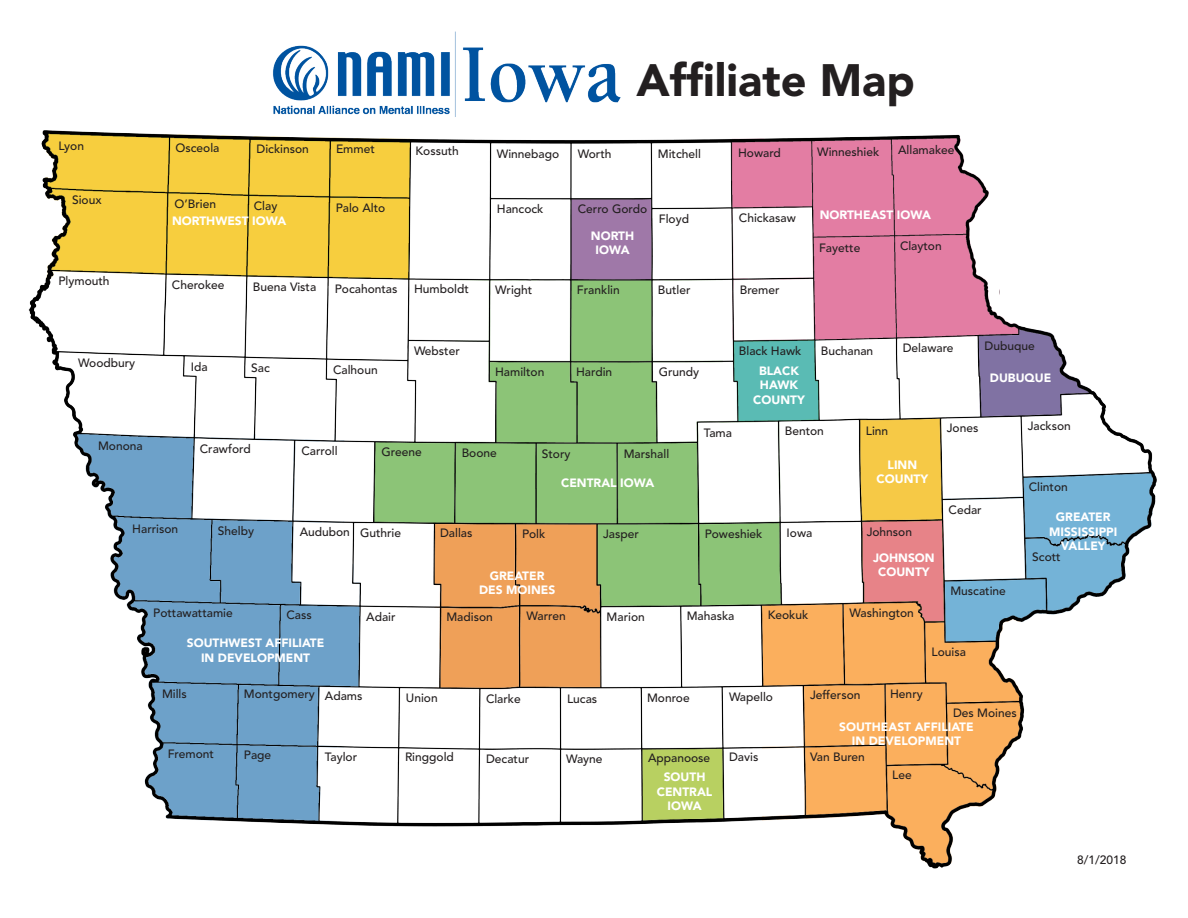
<style>
.page{position:relative;width:1188px;height:918px;background:#fff}
.page>*{position:absolute;margin:0;border:0;box-sizing:border-box;transform-origin:0 0}
.t1{font:900 45px "Avenir";color:#231f20}
.t2{font:500 12px "Avenir";color:#231f20}
.t3{font:900 12px/14.4px "Avenir";color:#fff;text-align:center}
</style>
<div class="page">
<img style="left:28px;top:130px;width:1129px;height:739px">
<img style="left:273px;top:31px;width:348px;height:86px">
<p class="t2" style="left:58px;top:136px;width:27px">Lyon</p>
<p class="t2" style="left:176px;top:137px;width:46px">Osceola</p>
<p class="t2" style="left:256px;top:139px;width:54px">Dickinson</p>
<p class="t2" style="left:336px;top:139px;width:40px">Emmet</p>
<p class="t2" style="left:416px;top:140px;width:45px">Kossuth</p>
<p class="t2" style="left:72px;top:190px;width:31px">Sioux</p>
<p class="t2" style="left:175px;top:193px;width:43px">O’Brien</p>
<p class="t2" style="left:254px;top:195px;width:25px">Clay</p>
<p class="t2" style="left:336px;top:197px;width:51px">Palo Alto</p>
<p class="t3" style="left:172px;top:214px;width:116px">NORTHWEST IOWA</p>
<p class="t2" style="left:58px;top:271px;width:53px">Plymouth</p>
<p class="t2" style="left:172px;top:274px;width:54px">Cherokee</p>
<p class="t2" style="left:253px;top:276px;width:65px">Buena Vista</p>
<p class="t2" style="left:335px;top:278px;width:64px">Pocahontas</p>
<p class="t2" style="left:414px;top:279px;width:56px">Humboldt</p>
<p class="t2" style="left:78px;top:353px;width:59px">Woodbury</p>
<p class="t2" style="left:191px;top:356px;width:18px">Ida</p>
<p class="t2" style="left:251px;top:357px;width:20px">Sac</p>
<p class="t2" style="left:333px;top:359px;width:46px">Calhoun</p>
<p class="t2" style="left:414px;top:340px;width:47px">Webster</p>
<p class="t1" style="left:636px;top:42px;width:280px">Affiliate Map</p>
<p class="t2" style="left:497px;top:143px;width:64px">Winnebago</p>
<p class="t2" style="left:578px;top:143px;width:35px">Worth</p>
<p class="t2" style="left:658px;top:143px;width:45px">Mitchell</p>
<p class="t2" style="left:738px;top:142px;width:44px">Howard</p>
<p class="t2" style="left:817px;top:141px;width:64px">Winneshiek</p>
<p class="t2" style="left:898px;top:139px;width:58px">Allamakee</p>
<p class="t2" style="left:497px;top:199px;width:48px">Hancock</p>
<p class="t2" style="left:578px;top:199px;width:71px">Cerro Gordo</p>
<p class="t2" style="left:659px;top:209px;width:32px">Floyd</p>
<p class="t2" style="left:739px;top:208px;width:58px">Chickasaw</p>
<p class="t3" style="left:820px;top:207px;width:113px">NORTHEAST IOWA</p>
<p class="t3" style="left:591px;top:228px;width:45px">NORTH</p>
<p class="t3" style="left:596px;top:242px;width:36px">IOWA</p>
<p class="t2" style="left:819px;top:237px;width:43px">Fayette</p>
<p class="t2" style="left:900px;top:236px;width:43px">Clayton</p>
<p class="t2" style="left:495px;top:279px;width:39px">Wright</p>
<p class="t2" style="left:577px;top:280px;width:44px">Franklin</p>
<p class="t2" style="left:658px;top:280px;width:34px">Butler</p>
<p class="t2" style="left:740px;top:280px;width:41px">Bremer</p>
<p class="t2" style="left:739px;top:340px;width:64px">Black Hawk</p>
<p class="t2" style="left:821px;top:340px;width:54px">Buchanan</p>
<p class="t2" style="left:903px;top:337px;width:52px">Delaware</p>
<p class="t2" style="left:985px;top:336px;width:52px">Dubuque</p>
<p class="t2" style="left:495px;top:362px;width:51px">Hamilton</p>
<p class="t2" style="left:576px;top:362px;width:38px">Hardin</p>
<p class="t2" style="left:659px;top:362px;width:42px">Grundy</p>
<p class="t3" style="left:759px;top:363px;width:41px">BLACK</p>
<p class="t3" style="left:760px;top:378px;width:40px">HAWK</p>
<p class="t3" style="left:753px;top:392px;width:53px">COUNTY</p>
<p class="t3" style="left:990px;top:370px;width:63px">DUBUQUE</p>
<p class="t2" style="left:704px;top:422px;width:30px">Tama</p>
<p class="t2" style="left:785px;top:420px;width:41px">Benton</p>
<p class="t2" style="left:866px;top:420px;width:24px">Linn</p>
<p class="t2" style="left:947px;top:417px;width:33px">Jones</p>
<p class="t2" style="left:1028px;top:416px;width:45px">Jackson</p>
<p class="t2" style="left:98px;top:435px;width:46px">Monona</p>
<p class="t2" style="left:200px;top:438px;width:52px">Crawford</p>
<p class="t2" style="left:302px;top:441px;width:38px">Carroll</p>
<p class="t2" style="left:382px;top:442px;width:42px">Greene</p>
<p class="t2" style="left:132px;top:518px;width:48px">Harrison</p>
<p class="t2" style="left:218px;top:520px;width:38px">Shelby</p>
<p class="t2" style="left:300px;top:521px;width:52px">Audubon</p>
<p class="t2" style="left:360px;top:523px;width:43px">Guthrie</p>
<p class="t2" style="left:462px;top:443px;width:37px">Boone</p>
<p class="t2" style="left:542px;top:444px;width:30px">Story</p>
<p class="t2" style="left:624px;top:444px;width:47px">Marshall</p>
<p class="t3" style="left:561px;top:476px;width:95px">CENTRAL IOWA</p>
<p class="t2" style="left:440px;top:523px;width:34px">Dallas</p>
<p class="t2" style="left:522px;top:524px;width:25px">Polk</p>
<p class="t3" style="left:490px;top:568px;width:56px">GREATER</p>
<p class="t3" style="left:479px;top:583px;width:78px">DES MOINES</p>
<p class="t2" style="left:603px;top:524px;width:37px">Jasper</p>
<p class="t2" style="left:153px;top:602px;width:81px">Pottawattamie</p>
<p class="t2" style="left:286px;top:605px;width:27px">Cass</p>
<p class="t2" style="left:366px;top:606px;width:31px">Adair</p>
<p class="t2" style="left:446px;top:606px;width:48px">Madison</p>
<p class="t3" style="left:187px;top:635px;width:139px">SOUTHWEST AFFILIATE<br>IN DEVELOPMENT</p>
<p class="t2" style="left:526px;top:606px;width:41px">Warren</p>
<p class="t2" style="left:607px;top:606px;width:40px">Marion</p>
<p class="t2" style="left:705px;top:524px;width:59px">Poweshiek</p>
<p class="t2" style="left:787px;top:523px;width:27px">Iowa</p>
<p class="t3" style="left:888px;top:457px;width:31px">LINN</p>
<p class="t3" style="left:877px;top:471px;width:53px">COUNTY</p>
<p class="t2" style="left:867px;top:521px;width:47px">Johnson</p>
<p class="t3" style="left:873px;top:550px;width:63px">JOHNSON<br>COUNTY</p>
<p class="t2" style="left:687px;top:606px;width:49px">Mahaska</p>
<p class="t2" style="left:768px;top:605px;width:42px">Keokuk</p>
<p class="t2" style="left:850px;top:603px;width:66px">Washington</p>
<p class="t2" style="left:949px;top:499px;width:35px">Cedar</p>
<p class="t2" style="left:950px;top:580px;width:57px">Muscatine</p>
<p class="t2" style="left:932px;top:642px;width:36px">Louisa</p>
<p class="t2" style="left:162px;top:683px;width:26px">Mills</p>
<p class="t2" style="left:244px;top:684px;width:72px">Montgomery</p>
<p class="t2" style="left:325px;top:686px;width:39px">Adams</p>
<p class="t2" style="left:406px;top:687px;width:33px">Union</p>
<p class="t2" style="left:486px;top:688px;width:36px">Clarke</p>
<p class="t2" style="left:567px;top:688px;width:32px">Lucas</p>
<p class="t2" style="left:647px;top:687px;width:44px">Monroe</p>
<p class="t2" style="left:729px;top:687px;width:46px">Wapello</p>
<p class="t2" style="left:810px;top:685px;width:52px">Jefferson</p>
<p class="t2" style="left:890px;top:683px;width:34px">Henry</p>
<p class="t2" style="left:953px;top:703px;width:65px">Des Moines</p>
<p class="t3" style="left:839px;top:719px;width:136px">SOUTHEAST AFFILIATE<br>IN DEVELOPMENT</p>
<p class="t2" style="left:168px;top:743px;width:48px">Fremont</p>
<p class="t2" style="left:244px;top:744px;width:29px">Page</p>
<p class="t2" style="left:325px;top:746px;width:34px">Taylor</p>
<p class="t2" style="left:405px;top:747px;width:50px">Ringgold</p>
<p class="t2" style="left:486px;top:749px;width:45px">Decatur</p>
<p class="t2" style="left:566px;top:749px;width:38px">Wayne</p>
<p class="t2" style="left:648px;top:748px;width:64px">Appanoose</p>
<p class="t2" style="left:729px;top:747px;width:31px">Davis</p>
<p class="t2" style="left:810px;top:747px;width:56px">Van Buren</p>
<p class="t3" style="left:664px;top:770px;width:43px">SOUTH</p>
<p class="t3" style="left:657px;top:784px;width:57px">CENTRAL</p>
<p class="t3" style="left:668px;top:798px;width:36px">IOWA</p>
<p class="t2" style="left:892px;top:764px;width:21px">Lee</p>
<p class="t2" style="left:1029px;top:477px;width:41px">Clinton</p>
<p class="t3" style="left:1056px;top:510px;width:56px">GREATER</p>
<p class="t3" style="left:1049px;top:524px;width:70px">MISSISSIPPI</p>
<p class="t3" style="left:1061px;top:539px;width:46px">VALLEY</p>
<p class="t2" style="left:1032px;top:546px;width:30px">Scott</p>
<p class="t2" style="left:1077px;top:849px;width:51px">8/1/2018</p>
</div>
